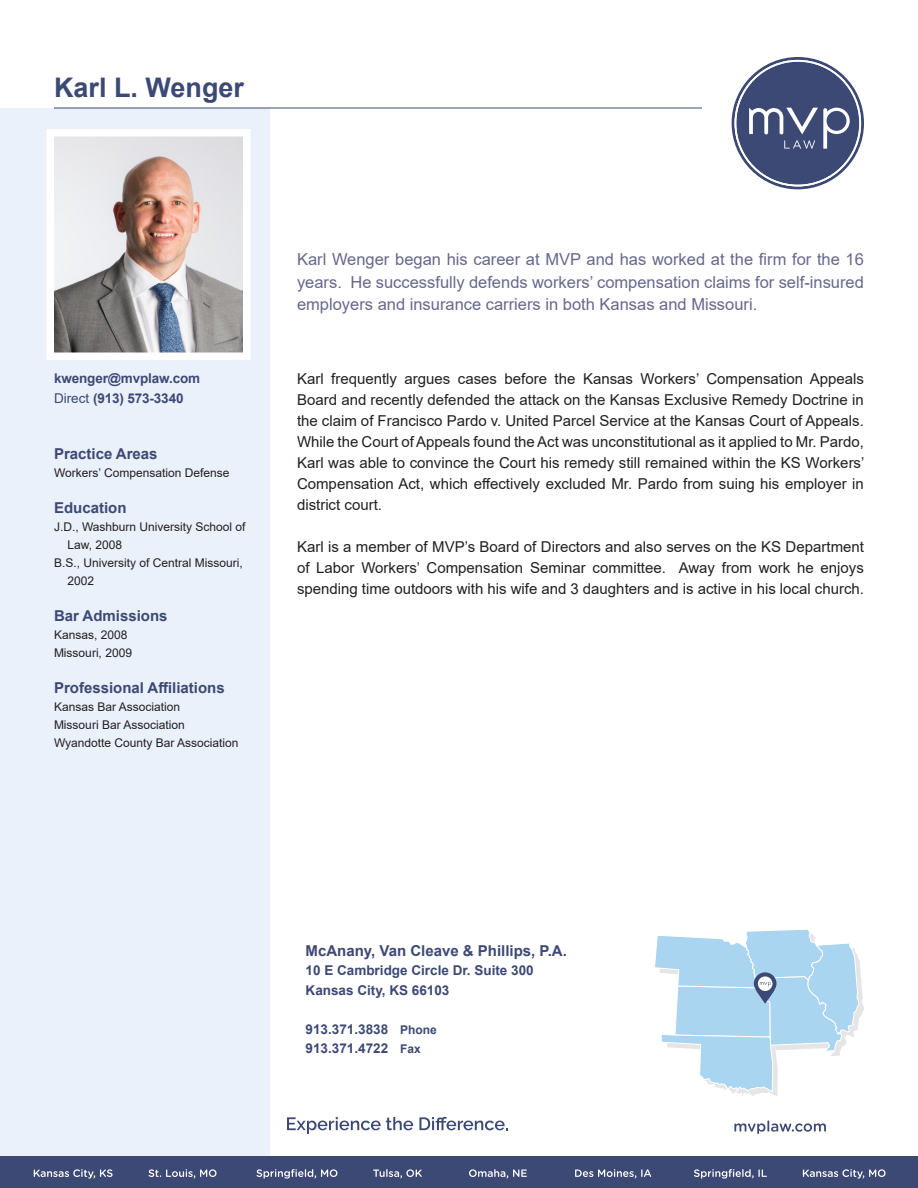
<style>
.page{position:relative;width:918px;height:1188px;background:#fff}
.page>*{position:absolute;margin:0;border:0;box-sizing:border-box;transform-origin:0 0}
.t1{font:700 27px "Arial";color:#3d4975}
.t2{font:16.5px/22.5px "Arial";color:#66688c;text-align:justify}
.t3{font:15px/21px "Arial";color:#231f20;text-align:justify}
.t4{font:700 15px "Arial";color:#3d4975}
.t5{font:700 13.5px "Arial";color:#3d4975}
.t6{font:12px/18px "Arial";color:#231f20}
.s1{font-weight:400}
.s2{font-size:12px}
</style>
<div class="page">
<svg style="left:732px;top:57px;width:132px;height:132px"></svg>
<div style="left:0;top:108px;width:270px;height:1080px;background:#eaf1fb"></div>
<hr style="left:54px;top:108px;width:648px;height:1px;background:#3d4975">
<div style="left:0;top:1156px;width:918px;height:32px;background:#3d4975"></div>
<svg style="left:34px;top:1169px;width:79px;height:10px"></svg>
<svg style="left:803px;top:1169px;width:83px;height:10px"></svg>
<svg style="left:149px;top:1169px;width:68px;height:9px"></svg>
<svg style="left:694px;top:1169px;width:73px;height:10px"></svg>
<svg style="left:575px;top:1169px;width:76px;height:9px"></svg>
<svg style="left:469px;top:1169px;width:58px;height:9px"></svg>
<svg style="left:373px;top:1169px;width:49px;height:9px"></svg>
<svg style="left:257px;top:1169px;width:80px;height:10px"></svg>
<svg style="left:287px;top:1117px;width:126px;height:17px"></svg>
<svg style="left:419px;top:1117px;width:89px;height:13px"></svg>
<svg style="left:734px;top:1121px;width:92px;height:13px"></svg>
<svg style="left:47px;top:129px;width:203px;height:231px"></svg>
<svg style="left:655px;top:929px;width:209px;height:167px"></svg>
<p class="t1" style="left:54px;top:69px;width:192px">Karl L. Wenger</p>
<p class="t5" style="left:54px;top:369px;width:148px">kwenger@mvplaw.com</p>
<p class="t5" style="left:54px;top:388px;width:131px"><span class="s1">Direct</span> (913) 573-3340</p>
<p class="t4" style="left:54px;top:444px;width:105px">Practice Areas</p>
<p class="t6" style="left:54px;top:464px;width:177px">Workers’ Compensation Defense</p>
<p class="t4" style="left:54px;top:498px;width:74px">Education</p>
<p class="t6" style="left:68px;top:518px;width:180px;text-indent:-14px">J.D., Washburn University School of<br>Law, 2008</p>
<p class="t6" style="left:68px;top:554px;width:177px;text-indent:-14px">B.S., University of Central Missouri,<br>2002</p>
<p class="t4" style="left:54px;top:606px;width:115px">Bar Admissions</p>
<p class="t6" style="left:54px;top:626px;width:75px">Kansas, 2008</p>
<p class="t6" style="left:54px;top:644px;width:80px">Missouri, 2009</p>
<p class="t4" style="left:54px;top:678px;width:172px">Professional Affiliations</p>
<p class="t6" style="left:54px;top:698px;width:128px">Kansas Bar Association</p>
<p class="t6" style="left:54px;top:716px;width:132px">Missouri Bar Association</p>
<p class="t6" style="left:54px;top:734px;width:186px">Wyandotte County Bar Association</p>
<p class="t2" style="left:297px;top:248px;width:568px">Karl Wenger began his career at MVP and has worked at the firm for the 16 years. He successfully defends workers’ compensation claims for self-insured employers and insurance carriers in both Kansas and Missouri.</p>
<p class="t3" style="left:297px;top:368px;width:569px">Karl frequently argues cases before the Kansas Workers’ Compensation Appeals Board and recently defended the attack on the Kansas Exclusive Remedy Doctrine in the claim of Francisco Pardo v. United Parcel Service at the Kansas Court of Appeals.<br>While the Court of Appeals found the Act was unconstitutional as it applied to Mr. Pardo, Karl was able to convince the Court his remedy still remained within the KS Workers’ Compensation Act, which effectively excluded Mr. Pardo from suing his employer in district court.</p>
<p class="t3" style="left:297px;top:536px;width:569px">Karl is a member of MVP’s Board of Directors and also serves on the KS Department of Labor Workers’ Compensation Seminar committee. Away from work he enjoys spending time outdoors with his wife and 3 daughters and is active in his local church.</p>
<p class="t4" style="left:306px;top:940px;width:263px">McAnany, Van Cleave &amp; Phillips, P.A.</p>
<p class="t5" style="left:306px;top:961px;width:230px">10 E Cambridge Circle Dr. Suite 300</p>
<p class="t5" style="left:306px;top:981px;width:145px">Kansas City, KS 66103</p>
<p class="t5" style="left:306px;top:1020px;width:133px">913.371.3838 <span class="s2">Phone</span></p>
<p class="t5" style="left:306px;top:1039px;width:117px">913.371.4722 <span class="s2">Fax</span></p>
</div>
